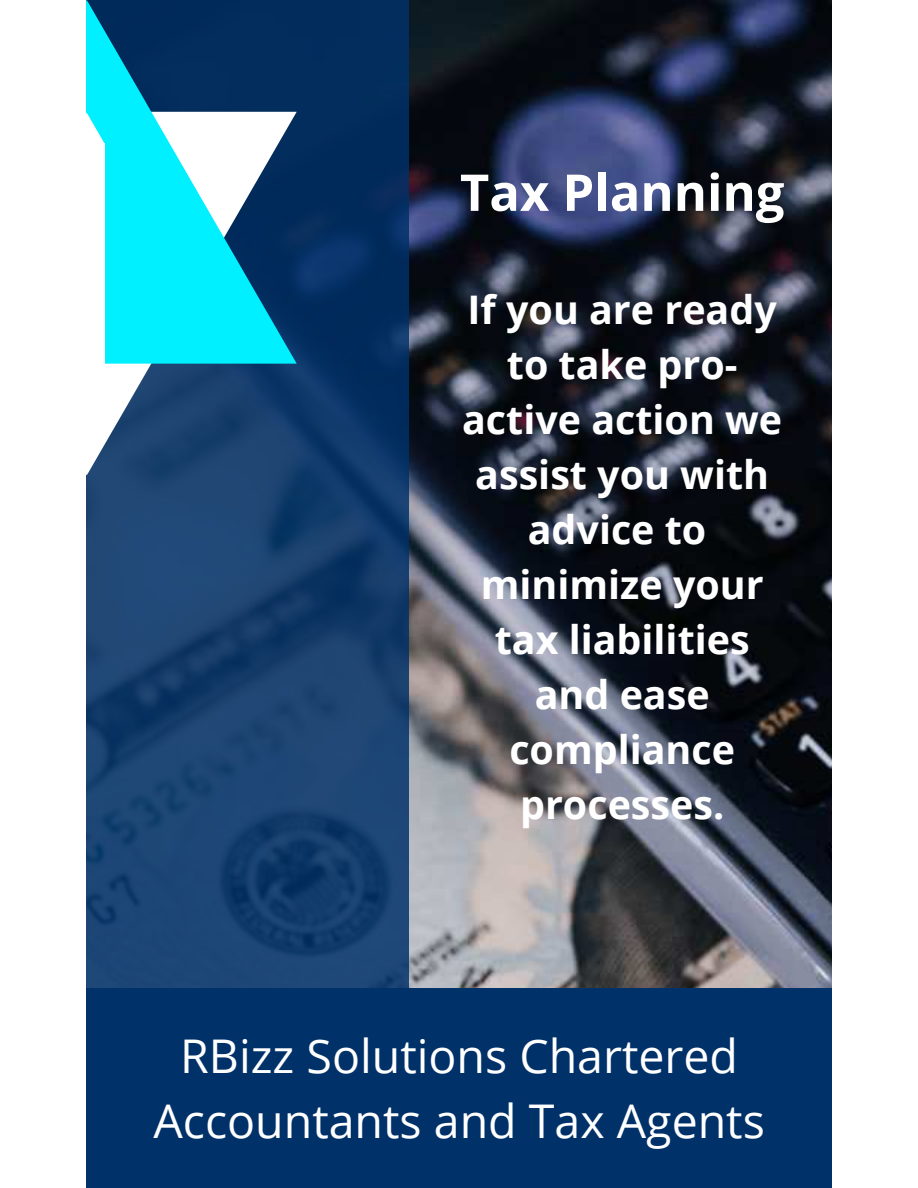
<style>
.page{position:relative;width:918px;height:1188px;background:#fff}
.page>*{position:absolute;margin:0;border:0;box-sizing:border-box;transform-origin:0 0}
.t1{font:700 50.7px "Open Sans";color:#fff}
.t2{font:46.5px/64.9px "Open Sans";color:#fff;text-align:center}
.t3{font:700 39.45px/54.9px "Open Sans";color:#fff;text-align:center}
</style>
<div class="page">
<img style="left:409px;top:0;width:423px;height:988px">
<svg style="left:87px;top:0;width:322px;height:988px;background:#143c6c"></svg>
<svg style="left:87px;top:364px;width:210px;height:111px;fill:#1d4371"></svg>
<svg style="left:87px;top:0;width:210px;height:364px;background:#21a2bc"></svg>
<div style="left:87px;top:143px;width:18px;height:221px;background:#fff"></div>
<svg style="left:87px;top:113px;width:18px;height:30px"></svg>
<div style="left:87px;top:988px;width:745px;height:200px;background:#003169"></div>
<p class="t1" style="left:460px;top:157px;width:326px">Tax Planning</p>
<p class="t3" style="left:462px;top:282px;width:322px">If you are ready to take pro&shy;active action we assist you with advice to minimize your tax liabilities and ease compliance processes.</p>
<p class="t2" style="left:154px;top:1023px;width:613px">RBizz Solutions Chartered<br>Accountants and Tax Agents</p>
</div>
